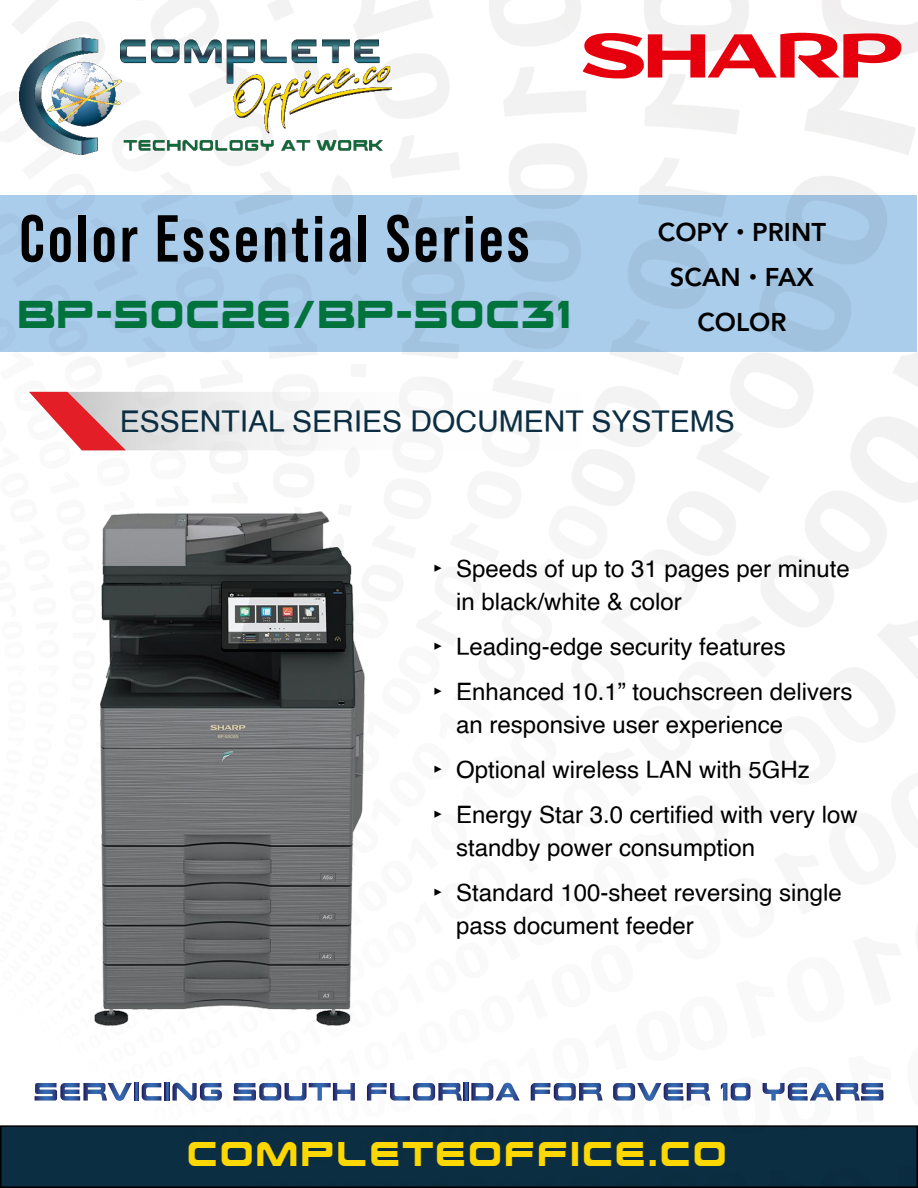
<style>
.page{position:relative;width:918px;height:1188px;background:#fff}
.page>*{position:absolute;margin:0;border:0;box-sizing:border-box;transform-origin:0 0}
.t1{font:700 66.15px "Bebas Neue Pro";letter-spacing:.05em;color:#000}
.t2{font:30px "Helvetica";color:#0c2e42}
.t3{font:27.15px "Future Earth";color:#00723c}
.t4{font:800 25.5px/45px "Avenir";color:#000;text-align:center}
.t5{font:24px/45px "Helvetica";color:#000}
.t6{font:24px "Future Earth";letter-spacing:.06em;color:#fcd700}
.s1{font-family:"Helvetica";font-weight:400}
.s2{font-weight:700}
</style>
<div class="page">
<img style="left:0;top:0;width:918px;height:1101px">
<img style="left:19px;top:38px;width:373px;height:116px">
<div style="left:1px;top:195px;width:916px;height:157px;background:#aacdec"></div>
<div style="left:1px;top:1126px;width:916px;height:61px;background:#0c2e42"></div>
<div style="left:0;top:1125px;width:918px;height:63px;border:2px solid #000"></div>
<img style="left:94px;top:511px;width:271px;height:515px">
<svg style="left:583px;top:32px;width:319px;height:46px"></svg>
<svg style="left:126px;top:392px;width:678px;height:58px"></svg>
<svg style="left:29px;top:392px;width:97px;height:58px"></svg>
<svg style="left:35px;top:1083px;width:97px;height:18px"></svg>
<svg style="left:134px;top:1083px;width:4px;height:18px"></svg>
<svg style="left:142px;top:1083px;width:19px;height:18px"></svg>
<svg style="left:165px;top:1083px;width:4px;height:18px"></svg>
<svg style="left:172px;top:1083px;width:50px;height:18px"></svg>
<svg style="left:233px;top:1083px;width:122px;height:18px"></svg>
<svg style="left:367px;top:1083px;width:95px;height:18px"></svg>
<svg style="left:464px;top:1083px;width:4px;height:18px"></svg>
<svg style="left:471px;top:1083px;width:49px;height:18px"></svg>
<svg style="left:531px;top:1083px;width:72px;height:18px"></svg>
<svg style="left:613px;top:1083px;width:97px;height:18px"></svg>
<svg style="left:721px;top:1083px;width:29px;height:18px"></svg>
<svg style="left:763px;top:1083px;width:120px;height:18px"></svg>
<h1 class="t1" style="left:19px;top:201px;width:512px">Color Essential Series</h1>
<p class="t3" style="left:19px;top:303px;width:556px">BP-50C26/BP-50C31</p>
<p class="t4" style="left:658px;top:211px;width:170px">COPY <span class="s1">•</span> PRINT<br>SCAN <span class="s1">•</span> FAX<br>COLOR</p>
<p class="t2" style="left:120px;top:398px;width:617px">ESSENTIAL SERIES DOCUMENT SYSTEMS</p>
<p class="t5" style="left:456px;top:553px;width:395px;line-height:33px;text-indent:-27px"><span class="s2">‣</span> Speeds of up to 31 pages per minute in black/white &amp; color</p>
<p class="t5" style="left:429px;top:625px;width:425px"><span class="s2">‣</span> Leading-edge security features<br><span class="s2">‣</span> Enhanced 10.1” touchscreen delivers</p>
<p class="t5" style="left:429px;top:703px;width:430px;text-indent:27px">an responsive user experience<br><span class="s2">‣</span> Optional wireless LAN with 5GHz<br><span class="s2">‣</span> Energy Star 3.0 certified with very low</p>
<p class="t5" style="left:429px;top:826px;width:414px;text-indent:27px">standby power consumption<br><span class="s2">‣</span> Standard 100-sheet reversing single</p>
<p class="t5" style="left:456px;top:904px;width:239px">pass document feeder</p>
<p class="t6" style="left:189px;top:1144px;width:542px">COMPLETEOFFICE.CO</p>
</div>
